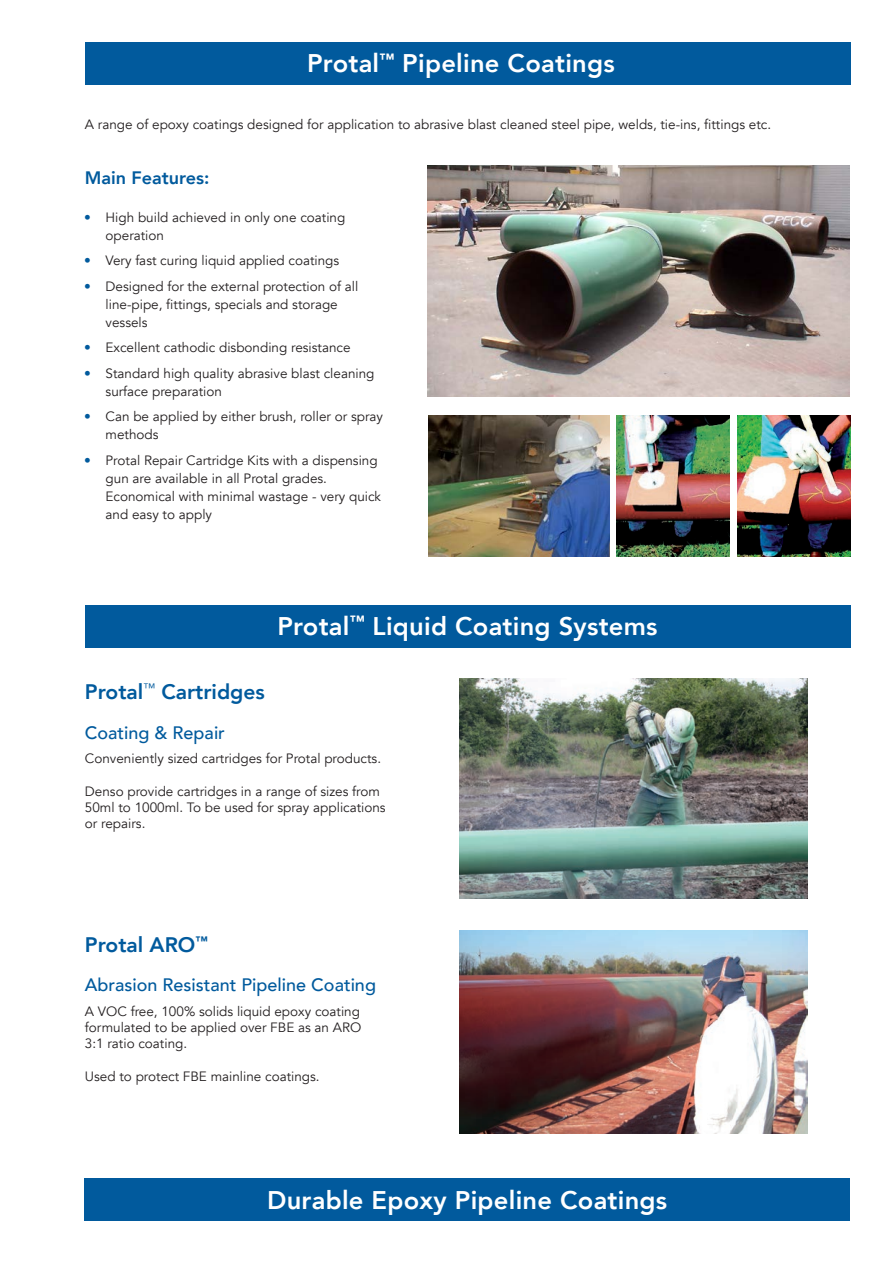
<style>
.page{position:relative;width:893px;height:1263px;background:#fff}
.page>*{position:absolute;margin:0;border:0;box-sizing:border-box;transform-origin:0 0}
.t1{font:800 25.5px "Avenir";letter-spacing:.01em;color:#fff}
.t2{font:800 21px "Avenir";color:#015a9d}
.t3{font:500 18px "Avenir";color:#015a9d}
.t4{font:800 18px "Avenir";color:#015a9d}
.t5{font:13.5px/18px "Avenir";color:#231f20}
.s1{color:#015a9d}
</style>
<div class="page">
<div style="left:85px;top:43px;width:765px;height:42px;background:#015a9d"></div>
<div style="left:84px;top:1178px;width:766px;height:42px;background:#015a9d"></div>
<img style="left:427px;top:166px;width:423px;height:231px">
<div style="left:85px;top:605px;width:765px;height:42px;background:#015a9d"></div>
<img style="left:429px;top:416px;width:180px;height:140px">
<img style="left:737px;top:416px;width:113px;height:140px">
<img style="left:616px;top:416px;width:114px;height:140px">
<img style="left:459px;top:678px;width:348px;height:221px">
<img style="left:459px;top:931px;width:349px;height:202px">
<h1 class="t1" style="left:307px;top:53px;width:309px">Protal<sup>™</sup> Pipeline Coatings</h1>
<p class="t5" style="left:85px;top:116px;width:688px">A range of epoxy coatings designed for application to abrasive blast cleaned steel pipe, welds, tie-ins, fittings etc.</p>
<h3 class="t4" style="left:85px;top:170px;width:126px">Main Features:</h3>
<p class="t5" style="left:106px;top:209px;width:241px;text-indent:-21px"><span class="s1">•</span> High build achieved in only one coating operation</p>
<p class="t5" style="left:84px;top:252px;width:256px"><span class="s1">•</span> Very fast curing liquid applied coatings</p>
<p class="t5" style="left:106px;top:278px;width:254px;text-indent:-21px"><span class="s1">•</span> Designed for the external protection of all line-pipe, fittings, specials and storage vessels</p>
<p class="t5" style="left:84px;top:340px;width:268px"><span class="s1">•</span> Excellent cathodic disbonding resistance</p>
<p class="t5" style="left:106px;top:365px;width:270px;text-indent:-21px"><span class="s1">•</span> Standard high quality abrasive blast cleaning surface preparation</p>
<p class="t5" style="left:106px;top:408px;width:279px;text-indent:-21px"><span class="s1">•</span> Can be applied by either brush, roller or spray methods</p>
<p class="t5" style="left:106px;top:451px;width:277px;text-indent:-21px"><span class="s1">•</span> Protal Repair Cartridge Kits with a dispensing gun are available in all Protal grades.<br>Economical with minimal wastage - very quick and easy to apply</p>
<h1 class="t1" style="left:277px;top:615px;width:382px">Protal<sup>™</sup> Liquid Coating Systems</h1>
<h2 class="t2" style="left:85px;top:683px;width:181px">Protal<sup>™</sup> Cartridges</h2>
<h3 class="t3" style="left:85px;top:725px;width:142px">Coating &amp; Repair</h3>
<p class="t5" style="left:85px;top:750px;width:298px">Conveniently sized cartridges for Protal products.</p>
<p class="t5" style="left:85px;top:784px;width:302px;line-height:16.2px">Denso provide cartridges in a range of sizes from<br>50ml to 1000ml. To be used for spray applications or repairs.</p>
<h2 class="t2" style="left:85px;top:935px;width:124px">Protal ARO<sup>™</sup></h2>
<h3 class="t3" style="left:85px;top:977px;width:293px">Abrasion Resistant Pipeline Coating</h3>
<p class="t5" style="left:85px;top:1003px;width:278px;line-height:16.2px;text-align:justify">A VOC free, 100% solids liquid epoxy coating formulated to be applied over FBE as an ARO 3:1 ratio coating.</p>
<p class="t5" style="left:85px;top:1067px;width:236px">Used to protect FBE mainline coatings.</p>
<h1 class="t1" style="left:267px;top:1189px;width:402px">Durable Epoxy Pipeline Coatings</h1>
</div>
